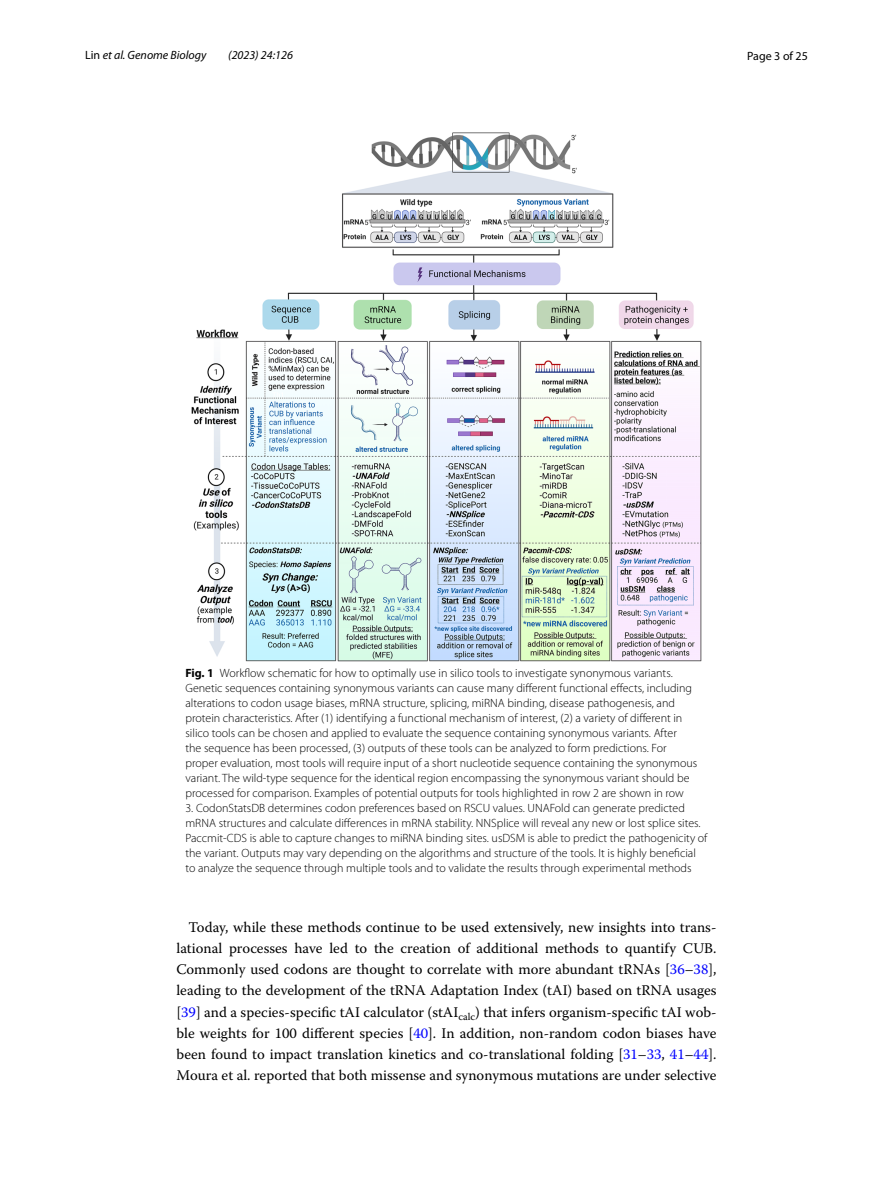
<style>
.page{position:relative;width:893px;height:1187px;background:#fff}
.page>*{position:absolute;margin:0;border:0;box-sizing:border-box;transform-origin:0 0}
.t1{font:14.7px/21.3px "Warnock Pro";color:#000;text-align:justify}
.t2{font:300 12px/15px "Myriad Pro";color:#000}
.t3{font:italic 12px "Myriad Pro";color:#000}
.t4{font:12px "Myriad Pro";color:#000}
.s1{font-style:normal}
.s2{font-weight:700}
.s3{color:#00f}
</style>
<div class="page">
<img style="left:191px;top:133px;width:511px;height:529px">
<p class="t3" style="left:85px;top:48px;width:123px"><span class="s1">Lin</span> et al. Genome Biology</p>
<p class="t3" style="left:228px;top:48px;width:66px">(2023) 24:126</p>
<p class="t4" style="left:747px;top:48px;width:62px">Page 3 of 25</p>
<p class="t2" style="left:185px;top:665px;width:513px"><span class="s2">Fig. 1</span> Workflow schematic for how to optimally use in silico tools to investigate synonymous variants.<br>Genetic sequences containing synonymous variants can cause many different functional effects, including alterations to codon usage biases, mRNA structure, splicing, miRNA binding, disease pathogenesis, and protein characteristics. After (1) identifying a functional mechanism of interest, (2) a variety of different in silico tools can be chosen and applied to evaluate the sequence containing synonymous variants. After<br>the sequence has been processed, (3) outputs of these tools can be analyzed to form predictions. For proper evaluation, most tools will require input of a short nucleotide sequence containing the synonymous variant. The wild-type sequence for the identical region encompassing the synonymous variant should be processed for comparison. Examples of potential outputs for tools highlighted in row 2 are shown in row</p>
<p class="t2" style="left:185px;top:800px;width:523px">3. CodonStatsDB determines codon preferences based on RSCU values. UNAFold can generate predicted mRNA structures and calculate differences in mRNA stability. NNSplice will reveal any new or lost splice sites.<br>Paccmit-CDS is able to capture changes to miRNA binding sites. usDSM is able to predict the pathogenicity of the variant. Outputs may vary depending on the algorithms and structure of the tools. It is highly beneficial to analyze the sequence through multiple tools and to validate the results through experimental methods</p>
<p class="t1" style="left:176px;top:915px;width:542px;text-indent:12px">Today, while these methods continue to be used extensively, new insights into trans&shy;lational processes have led to the creation of additional methods to quantify CUB.<br>Commonly used codons are thought to correlate with more abundant tRNAs [<span class="s3">36</span>–<span class="s3">38</span>], leading to the development of the tRNA Adaptation Index (tAI) based on tRNA usages [<span class="s3">39</span>] and a species-specific tAI calculator (stAI<sub>calc</sub>) that infers organism-specific tAI wob&shy;ble weights for 100 different species [<span class="s3">40</span>]. In addition, non-random codon biases have been found to impact translation kinetics and co-translational folding [<span class="s3">31</span>–<span class="s3">33</span>, <span class="s3">41</span>–<span class="s3">44</span>].<br>Moura et al. reported that both missense and synonymous mutations are under selective</p>
</div>
